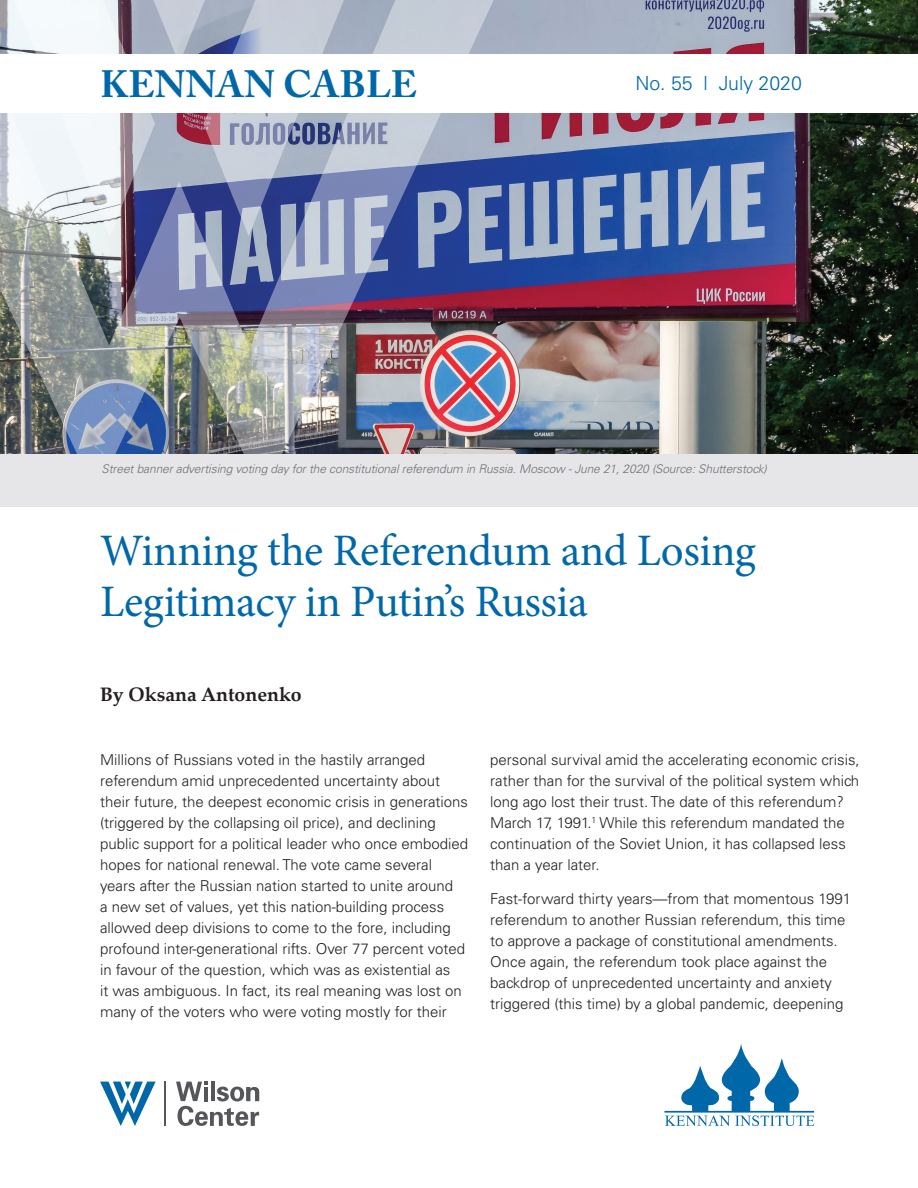
<style>
.page{position:relative;width:918px;height:1188px;background:#fff}
.page>*{position:absolute;margin:0;border:0;box-sizing:border-box;transform-origin:0 0}
.t1{font:45px/51px "Minion Pro";letter-spacing:-.01em;color:#0068a9}
.t2{font:700 37.8px "Adobe Caslon Pro";letter-spacing:.005em;color:#0068a9}
.t3{font:700 19.5px "Palatino Linotype";color:#231f20}
.t4{font:300 19.5px "Univers LT Std";color:#0068a9}
.t5{font:300 15px/21px "Univers LT Std";color:#231f20}
.t6{font:italic 300 12px "Univers LT Std";letter-spacing:-.01em;color:#717074}
</style>
<div class="page">
<img style="left:506px;top:0;width:412px;height:454px">
<img style="left:0;top:0;width:506px;height:454px">
<svg style="left:4px;top:0;width:351px;height:236px"></svg>
<svg style="left:664px;top:1043px;width:151px;height:83px"></svg>
<div style="left:0;top:54px;width:918px;height:59px;background:#fff"></div>
<div style="left:0;top:454px;width:918px;height:53px;background:#e6e6e8"></div>
<hr style="left:164px;top:1082px;width:2px;height:44px;background:#54565a">
<svg style="left:176px;top:1082px;width:83px;height:44px"></svg>
<svg style="left:100px;top:1082px;width:56px;height:44px"></svg>
<h2 class="t2" style="left:100px;top:62px;width:318px">KENNAN CABLE</h2>
<h3 class="t4" style="left:635px;top:72px;width:168px">No. 55 l July 2020</h3>
<p class="t6" style="left:102px;top:462px;width:667px">Street banner advertising voting day for the constitutional referendum in Russia. Moscow - June 21, 2020 (Source: Shutterstock)</p>
<h1 class="t1" style="left:100px;top:525px;width:657px">Winning the Referendum and Losing<br>Legitimacy in Putin’s Russia</h1>
<h3 class="t3" style="left:100px;top:680px;width:203px">By Oksana Antonenko</h3>
<p class="t5" style="left:100px;top:749px;width:370px">Millions of Russians voted in the hastily arranged referendum amid unprecedented uncertainty about their future, the deepest economic crisis in generations (triggered by the collapsing oil price), and declining public support for a political leader who once embodied hopes for national renewal. The vote came several years after the Russian nation started to unite around<br>a new set of values, yet this nation-building process allowed deep divisions to come to the fore, including profound inter-generational rifts. Over 77 percent voted in favour of the question, which was as existential as<br>it was ambiguous. In fact, its real meaning was lost on many of the voters who were voting mostly for their</p>
<p class="t5" style="left:490px;top:749px;width:371px">personal survival amid the accelerating economic crisis, rather than for the survival of the political system which long ago lost their trust. The date of this referendum?<br>March 17, 1991.<sup>1</sup> While this referendum mandated the continuation of the Soviet Union, it has collapsed less than a year later.</p>
<p class="t5" style="left:490px;top:888px;width:362px">Fast-forward thirty years—from that momentous 1991 referendum to another Russian referendum, this time to approve a package of constitutional amendments.<br>Once again, the referendum took place against the backdrop of unprecedented uncertainty and anxiety triggered (this time) by a global pandemic, deepening</p>
</div>
